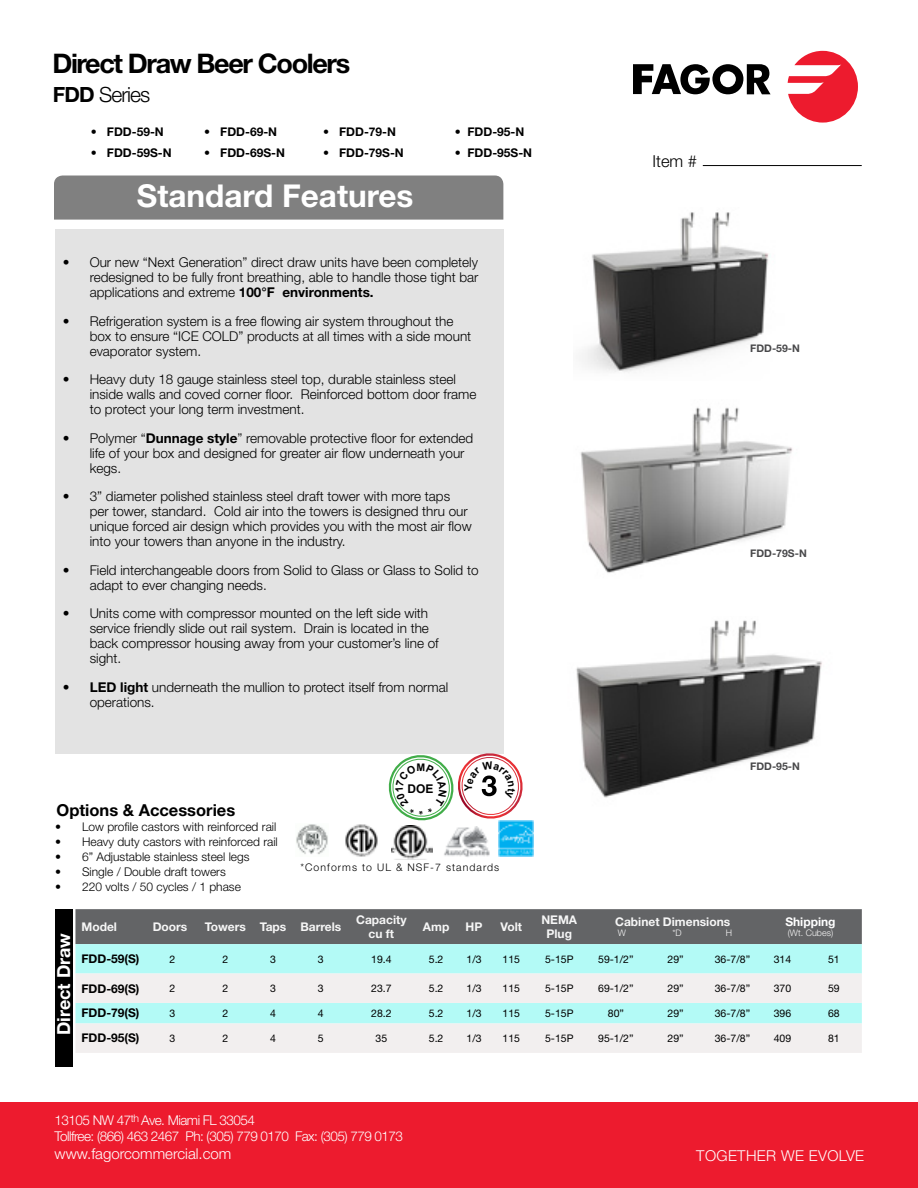
<style>
.page{position:relative;width:918px;height:1188px;background:#fff}
.page>*{position:absolute;margin:0;border:0;box-sizing:border-box;transform-origin:0 0}
.t1{font:700 31.5px "Helvetica Neue LT Std";color:#fff}
.t2{font:700 27px "Helvetica Neue LT Std";letter-spacing:-.05em;color:#000}
.t3{font:300 21px "Helvetica Neue LT Std";letter-spacing:-.04em;color:#000}
.t4{font:700 18px "Helvetica Neue LT Std";color:#fff}
.t5{font:700 16.5px "Helvetica Neue LT Std";color:#000}
.t6{font:300 16.5px "Helvetica Neue LT Std";color:#000}
.t7{font:300 15px "Helvetica Neue LT Std";color:#fff}
.t8{font:300 15px "Helvetica Neue LT Std";letter-spacing:.025em;color:#fff}
.t9{font:300 13.5px/15px "Helvetica Neue LT Std";color:#000}
.t10{font:300 13.5px/16.2px "Helvetica Neue LT Std";letter-spacing:-.04em;color:#fff}
.t11{font:300 12px "Helvetica Neue LT Std";color:#000}
.t12{font:700 12px "Helvetica Neue LT Std";color:#000}
.t13{font:700 12px/14.4px "Helvetica Neue LT Std";color:#f6f6f6;text-align:center}
.t14{font:700 12px "Helvetica Neue LT Std";color:#fff}
.t15{font:700 12px "Arial";color:#000}
.t16{font:10.5px "Helvetica Neue LT Std";color:#000}
.t17{font:300 10.5px "Helvetica Neue LT Std";letter-spacing:.1em;color:#000}
.t18{font:700 10.5px "Helvetica Neue LT Std";color:#48484a}
.t19{font:300 9px "Helvetica Neue LT Std";color:#f6f6f6}
.s1{font-weight:700}
</style>
<div class="page">
<div style="left:55px;top:229px;width:448px;height:525px;background:#e3e3e3"></div>
<div style="left:54px;top:176px;width:449px;height:44px;background:#808080"></div>
<img style="left:582px;top:212px;width:187px;height:161px">
<div style="left:75px;top:909px;width:787px;height:35px;background:#636466"></div>
<div style="left:75px;top:944px;width:787px;height:30px;background:#b3faf6"></div>
<svg style="left:75px;top:974px;width:787px;height:79px;fill:#f2efef"></svg>
<div style="left:55px;top:909px;width:18px;height:158px;background:#000"></div>
<img style="left:576px;top:620px;width:246px;height:178px">
<img style="left:580px;top:407px;width:213px;height:166px">
<svg style="left:788px;top:51px;width:70px;height:72px"></svg>
<svg style="left:633px;top:64px;width:138px;height:30px"></svg>
<div style="left:0;top:1103px;width:918px;height:85px;background:#ed1b2e"></div>
<img style="left:444px;top:827px;width:46px;height:30px">
<img style="left:391px;top:825px;width:41px;height:34px">
<img style="left:345px;top:824px;width:33px;height:33px">
<img style="left:296px;top:824px;width:32px;height:31px">
<hr style="left:703px;top:165px;width:159px;height:1px;background:#000">
<img style="left:499px;top:820px;width:35px;height:36px">
<svg style="left:388px;top:751px;width:138px;height:72px"></svg>
<h2 class="t2" style="left:52px;top:47px;width:299px">Direct Draw Beer Coolers</h2>
<h3 class="t3" style="left:53px;top:81px;width:99px"><span class="s1">FDD</span> Series</h3>
<p class="t12" style="left:91px;top:124px;width:74px">• FDD-59-N</p>
<p class="t12" style="left:204px;top:124px;width:74px">• FDD-69-N</p>
<p class="t12" style="left:323px;top:124px;width:74px">• FDD-79-N</p>
<p class="t12" style="left:455px;top:124px;width:71px">• FDD-95-N</p>
<p class="t12" style="left:91px;top:145px;width:82px">• FDD-59S-N</p>
<p class="t12" style="left:204px;top:145px;width:82px">• FDD-69S-N</p>
<p class="t12" style="left:323px;top:145px;width:82px">• FDD-79S-N</p>
<p class="t12" style="left:455px;top:145px;width:79px">• FDD-95S-N</p>
<h1 class="t1" style="left:137px;top:177px;width:278px">Standard Features</h1>
<p class="t9" style="left:90px;top:254px;width:390px;text-align:justify;text-indent:-27px">• Our new “Next Generation” direct draw units have been completely redesigned to be fully front breathing, able to handle those tight bar applications and extreme <span class="s1">100°F environments.</span></p>
<p class="t9" style="left:90px;top:313px;width:383px;text-indent:-27px">• Refrigeration system is a free flowing air system throughout the box to ensure “ICE COLD” products at all times with a side mount evaporator system.</p>
<p class="t9" style="left:90px;top:371px;width:388px;text-indent:-27px">• Heavy duty 18 gauge stainless steel top, durable stainless steel inside walls and coved corner floor. Reinforced bottom door frame to protect your long term investment.</p>
<p class="t9" style="left:90px;top:430px;width:385px;text-indent:-27px">• Polymer “<span class="s1">Dunnage style</span>” removable protective floor for extended life of your box and designed for greater air flow underneath your kegs.</p>
<p class="t9" style="left:90px;top:488px;width:384px;text-indent:-27px">• 3” diameter polished stainless steel draft tower with more taps per tower, standard. Cold air into the towers is designed thru our unique forced air design which provides you with the most air flow into your towers than anyone in the industry.</p>
<p class="t9" style="left:90px;top:562px;width:390px;text-indent:-27px">• Field interchangeable doors from Solid to Glass or Glass to Solid to adapt to ever changing needs.</p>
<p class="t9" style="left:90px;top:605px;width:351px;text-indent:-27px">• Units come with compressor mounted on the left side with service friendly slide out rail system. Drain is located in the back compressor housing away from your customer’s line of sight.</p>
<p class="t9" style="left:90px;top:679px;width:360px;text-indent:-27px"><span class="s1">• LED light</span> underneath the mullion to protect itself from normal operations.</p>
<p class="t5" style="left:57px;top:800px;width:180px">Options &amp; Accessories</p>
<p class="t11" style="left:55px;top:819px;width:223px">• Low profile castors with reinforced rail</p>
<p class="t11" style="left:55px;top:834px;width:224px">• Heavy duty castors with reinforced rail</p>
<p class="t11" style="left:55px;top:849px;width:196px">• 6” Adjustable stainless steel legs</p>
<p class="t11" style="left:55px;top:864px;width:172px">• Single / Double draft towers</p>
<p class="t11" style="left:55px;top:879px;width:187px">• 220 volts / 50 cycles / 1 phase</p>
<p class="t15" style="left:408px;top:780px;width:28px">DOE</p>
<p class="t17" style="left:300px;top:860px;width:200px">*Conforms to UL &amp; NSF-7 standards</p>
<p class="t6" style="left:652px;top:151px;width:46px">Item #</p>
<p class="t18" style="left:750px;top:342px;width:51px">FDD-59-N</p>
<p class="t18" style="left:750px;top:547px;width:58px">FDD-79S-N</p>
<p class="t18" style="left:750px;top:759px;width:51px">FDD-95-N</p>
<h3 class="t4" style="left:53px;top:1035px;width:103px;rotate:-90deg">Direct Draw</h3>
<p class="t13" style="left:81px;top:919px;width:37px">Model</p>
<p class="t13" style="left:153px;top:919px;width:36px">Doors</p>
<p class="t13" style="left:205px;top:919px;width:138px">Towers Taps Barrels</p>
<p class="t13" style="left:356px;top:912px;width:52px">Capacity cu ft</p>
<p class="t13" style="left:423px;top:919px;width:28px">Amp</p>
<p class="t13" style="left:466px;top:919px;width:18px">HP</p>
<p class="t13" style="left:501px;top:919px;width:23px">Volt</p>
<p class="t13" style="left:541px;top:912px;width:37px">NEMA<br>Plug</p>
<p class="t13" style="left:615px;top:914px;width:117px">Cabinet Dimensions</p>
<p class="t19" style="left:618px;top:928px;width:10px">W</p>
<p class="t19" style="left:672px;top:928px;width:11px">*D</p>
<p class="t19" style="left:726px;top:928px;width:8px">H</p>
<p class="t14" style="left:785px;top:914px;width:52px">Shipping</p>
<p class="t19" style="left:788px;top:928px;width:47px">(Wt. Cubes)</p>
<p class="t12" style="left:81px;top:951px;width:60px">FDD-59(S)</p>
<p class="t16" style="left:169px;top:953px;width:7px">2</p>
<p class="t16" style="left:222px;top:953px;width:7px">2</p>
<p class="t16" style="left:270px;top:953px;width:7px">3</p>
<p class="t16" style="left:318px;top:953px;width:7px">3</p>
<p class="t16" style="left:371px;top:953px;width:22px">19.4</p>
<p class="t16" style="left:429px;top:953px;width:16px">5.2</p>
<p class="t16" style="left:466px;top:953px;width:17px">1/3</p>
<p class="t16" style="left:503px;top:953px;width:19px">115</p>
<p class="t16" style="left:545px;top:953px;width:30px">5-15P</p>
<p class="t16" style="left:598px;top:953px;width:37px">59-1/2”</p>
<p class="t16" style="left:668px;top:953px;width:18px">29”</p>
<p class="t16" style="left:715px;top:953px;width:37px">36-7/8”</p>
<p class="t16" style="left:774px;top:953px;width:19px">314</p>
<p class="t16" style="left:828px;top:953px;width:13px">51</p>
<p class="t12" style="left:81px;top:981px;width:60px">FDD-69(S)</p>
<p class="t16" style="left:169px;top:982px;width:7px">2</p>
<p class="t16" style="left:222px;top:982px;width:7px">2</p>
<p class="t16" style="left:270px;top:982px;width:7px">3</p>
<p class="t16" style="left:318px;top:982px;width:7px">3</p>
<p class="t16" style="left:371px;top:982px;width:22px">23.7</p>
<p class="t16" style="left:429px;top:982px;width:16px">5.2</p>
<p class="t16" style="left:466px;top:982px;width:17px">1/3</p>
<p class="t16" style="left:503px;top:982px;width:19px">115</p>
<p class="t16" style="left:545px;top:982px;width:30px">5-15P</p>
<p class="t16" style="left:598px;top:982px;width:37px">69-1/2”</p>
<p class="t16" style="left:668px;top:982px;width:18px">29”</p>
<p class="t16" style="left:715px;top:982px;width:37px">36-7/8”</p>
<p class="t16" style="left:774px;top:982px;width:19px">370</p>
<p class="t16" style="left:828px;top:982px;width:13px">59</p>
<p class="t12" style="left:81px;top:1006px;width:60px">FDD-79(S)</p>
<p class="t16" style="left:169px;top:1007px;width:7px">3</p>
<p class="t16" style="left:222px;top:1007px;width:7px">2</p>
<p class="t16" style="left:270px;top:1007px;width:7px">4</p>
<p class="t16" style="left:318px;top:1007px;width:7px">4</p>
<p class="t16" style="left:371px;top:1007px;width:22px">28.2</p>
<p class="t16" style="left:429px;top:1007px;width:16px">5.2</p>
<p class="t16" style="left:466px;top:1007px;width:17px">1/3</p>
<p class="t16" style="left:503px;top:1007px;width:19px">115</p>
<p class="t16" style="left:545px;top:1007px;width:30px">5-15P</p>
<p class="t16" style="left:608px;top:1007px;width:18px">80”</p>
<p class="t16" style="left:668px;top:1007px;width:18px">29”</p>
<p class="t16" style="left:715px;top:1007px;width:37px">36-7/8”</p>
<p class="t16" style="left:774px;top:1007px;width:19px">396</p>
<p class="t16" style="left:828px;top:1007px;width:13px">68</p>
<p class="t12" style="left:81px;top:1031px;width:60px">FDD-95(S)</p>
<p class="t16" style="left:169px;top:1032px;width:7px">3</p>
<p class="t16" style="left:222px;top:1032px;width:7px">2</p>
<p class="t16" style="left:270px;top:1032px;width:7px">4</p>
<p class="t16" style="left:318px;top:1032px;width:7px">5</p>
<p class="t16" style="left:376px;top:1032px;width:13px">35</p>
<p class="t16" style="left:429px;top:1032px;width:16px">5.2</p>
<p class="t16" style="left:466px;top:1032px;width:17px">1/3</p>
<p class="t16" style="left:503px;top:1032px;width:19px">115</p>
<p class="t16" style="left:545px;top:1032px;width:30px">5-15P</p>
<p class="t16" style="left:598px;top:1032px;width:37px">95-1/2”</p>
<p class="t16" style="left:668px;top:1032px;width:18px">29”</p>
<p class="t16" style="left:715px;top:1032px;width:37px">36-7/8”</p>
<p class="t16" style="left:774px;top:1032px;width:19px">409</p>
<p class="t16" style="left:828px;top:1032px;width:13px">81</p>
<p class="t10" style="left:55px;top:1111px;width:350px">13105 NW 47<sup>th</sup> Ave. Miami FL 33054<br>Tollfree: (866) 463 2467 Ph: (305) 779 0170 Fax: (305) 779 0173</p>
<p class="t7" style="left:55px;top:1144px;width:178px">www.fagorcommercial.com</p>
<p class="t8" style="left:696px;top:1146px;width:169px">TOGETHER WE EVOLVE</p>
</div>
